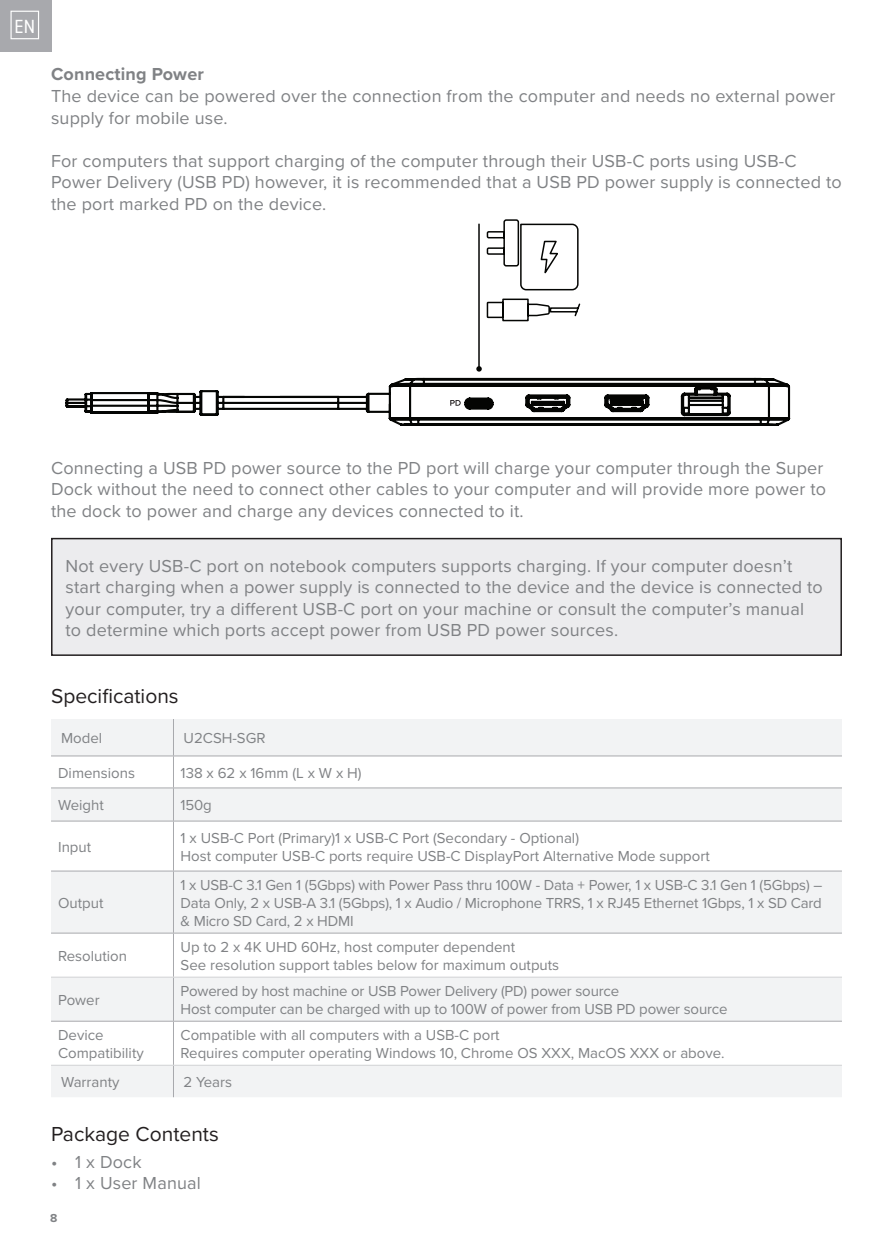
<style>
.page{position:relative;width:893px;height:1259px;background:#fff}
.page>*{position:absolute;margin:0;border:0;box-sizing:border-box;transform-origin:0 0}
.t1{font:21px "Proxima Nova";color:#231f20}
.t2{font:19.8px "Proxima Nova Cond";color:#fff}
.t3{font:18px/21.6px "Proxima Nova";letter-spacing:.01em;color:#808285}
.t4{font:700 18px "Proxima Nova";letter-spacing:.01em;color:#808285}
.t5{font:15px/18px "Proxima Nova";color:#808285}
.t6{font:700 12px "Proxima Nova";color:#808285}
</style>
<div class="page">
<div style="left:52px;top:538px;width:789px;height:117px;background:#ececee"></div>
<div style="left:51px;top:538px;width:791px;height:118px;border:2px solid #231f20"></div>
<svg style="left:51px;top:719px;width:791px;height:378px;fill:#f2f3f4"></svg>
<hr style="left:173px;top:719px;width:1px;height:36px;background:#a8a9ad">
<hr style="left:51px;top:755px;width:122px;height:1px;background:#a8a9ad">
<hr style="left:173px;top:755px;width:669px;height:1px;background:#a8a9ad">
<hr style="left:173px;top:756px;width:1px;height:31px;background:#a8a9ad">
<hr style="left:51px;top:787px;width:122px;height:1px;background:#a8a9ad">
<hr style="left:173px;top:787px;width:669px;height:1px;background:#a8a9ad">
<hr style="left:173px;top:788px;width:1px;height:32px;background:#a8a9ad">
<hr style="left:51px;top:820px;width:122px;height:1px;background:#a8a9ad">
<hr style="left:173px;top:820px;width:669px;height:1px;background:#a8a9ad">
<hr style="left:173px;top:821px;width:1px;height:49px;background:#a8a9ad">
<hr style="left:51px;top:870px;width:122px;height:1px;background:#a8a9ad">
<hr style="left:173px;top:870px;width:669px;height:1px;background:#a8a9ad">
<hr style="left:173px;top:871px;width:1px;height:61px;background:#a8a9ad">
<hr style="left:51px;top:932px;width:122px;height:1px;background:#a8a9ad">
<hr style="left:173px;top:932px;width:669px;height:1px;background:#a8a9ad">
<hr style="left:173px;top:933px;width:1px;height:43px;background:#a8a9ad">
<hr style="left:173px;top:977px;width:1px;height:43px;background:#a8a9ad">
<hr style="left:51px;top:1020px;width:122px;height:1px;background:#a8a9ad">
<hr style="left:173px;top:1020px;width:669px;height:1px;background:#a8a9ad">
<hr style="left:173px;top:1021px;width:1px;height:44px;background:#a8a9ad">
<hr style="left:173px;top:1065px;width:1px;height:32px;background:#a8a9ad">
<hr style="left:51px;top:976px;width:122px;height:1px;background:#d1d2d4">
<hr style="left:173px;top:976px;width:669px;height:1px;background:#d1d2d4">
<hr style="left:51px;top:1064px;width:122px;height:1px;background:#d1d2d4">
<hr style="left:173px;top:1064px;width:669px;height:1px;background:#d1d2d4">
<div style="left:0;top:0;width:51px;height:51px;background:#a8a9ad"></div>
<div style="left:10px;top:11px;width:29px;height:28px;border:1px solid #fff"></div>
<svg style="left:486px;top:219px;width:95px;height:103px"></svg>
<hr style="left:478px;top:224px;width:2px;height:144px;background:#040503">
<svg style="left:65px;top:366px;width:726px;height:60px"></svg>
<p class="t2" style="left:15px;top:12px;width:22px">EN</p>
<p class="t4" style="left:51px;top:61px;width:154px">Connecting Power</p>
<p class="t3" style="left:51px;top:84px;width:786px">The device can be powered over the connection from the computer and needs no external power supply for mobile use.</p>
<p class="t3" style="left:51px;top:149px;width:792px">For computers that support charging of the computer through their USB-C ports using USB-C<br>Power Delivery (USB PD) however, it is recommended that a USB PD power supply is connected to the port marked PD on the device.</p>
<p class="t3" style="left:51px;top:456px;width:777px">Connecting a USB PD power source to the PD port will charge your computer through the Super<br>Dock without the need to connect other cables to your computer and will provide more power to the dock to power and charge any devices connected to it.</p>
<p class="t3" style="left:65px;top:554px;width:759px">Not every USB-C port on notebook computers supports charging. If your computer doesn’t start charging when a power supply is connected to the device and the device is connected to your computer, try a different USB-C port on your machine or consult the computer’s manual to determine which ports accept power from USB PD power sources.</p>
<p class="t1" style="left:51px;top:680px;width:129px">Specifications</p>
<p class="t5" style="left:61px;top:729px;width:43px">Model</p>
<p class="t5" style="left:184px;top:729px;width:84px">U2CSH-SGR</p>
<p class="t5" style="left:58px;top:763px;width:78px">Dimensions</p>
<p class="t5" style="left:181px;top:763px;width:183px">138 x 62 x 16mm (L x W x H)</p>
<p class="t5" style="left:58px;top:796px;width:47px">Weight</p>
<p class="t5" style="left:181px;top:796px;width:33px">150g</p>
<p class="t5" style="left:58px;top:837px;width:35px">Input</p>
<p class="t5" style="left:181px;top:828px;width:531px">1 x USB-C Port (Primary)1 x USB-C Port (Secondary - Optional)<br>Host computer USB-C ports require USB-C DisplayPort Alternative Mode support</p>
<p class="t5" style="left:58px;top:893px;width:47px">Output</p>
<p class="t5" style="left:181px;top:875px;width:643px;text-align:justify">1 x USB-C 3.1 Gen 1 (5Gbps) with Power Pass thru 100W - Data + Power, 1 x USB-C 3.1 Gen 1 (5Gbps) – Data Only, 2 x USB-A 3.1 (5Gbps), 1 x Audio / Microphone TRRS, 1 x RJ45 Ethernet 1Gbps, 1 x SD Card &amp; Micro SD Card, 2 x HDMI</p>
<p class="t5" style="left:58px;top:946px;width:70px">Resolution</p>
<p class="t5" style="left:181px;top:937px;width:380px">Up to 2 x 4K UHD 60Hz, host computer dependent<br>See resolution support tables below for maximum outputs</p>
<p class="t5" style="left:58px;top:990px;width:43px">Power</p>
<p class="t5" style="left:181px;top:981px;width:549px">Powered by host machine or USB Power Delivery (PD) power source<br>Host computer can be charged with up to 100W of power from USB PD power source</p>
<p class="t5" style="left:58px;top:1025px;width:87px">Device<br>Compatibility</p>
<p class="t5" style="left:181px;top:1025px;width:545px">Compatible with all computers with a USB-C port<br>Requires computer operating Windows 10, Chrome OS XXX, MacOS XXX or above.</p>
<p class="t5" style="left:61px;top:1072px;width:60px">Warranty</p>
<p class="t5" style="left:184px;top:1072px;width:50px">2 Years</p>
<p class="t1" style="left:51px;top:1118px;width:169px">Package Contents</p>
<p class="t3" style="left:51px;top:1150px;width:92px">• 1 x Dock</p>
<p class="t3" style="left:51px;top:1171px;width:151px">• 1 x User Manual</p>
<p class="t6" style="left:50px;top:1208px;width:9px">8</p>
</div>
